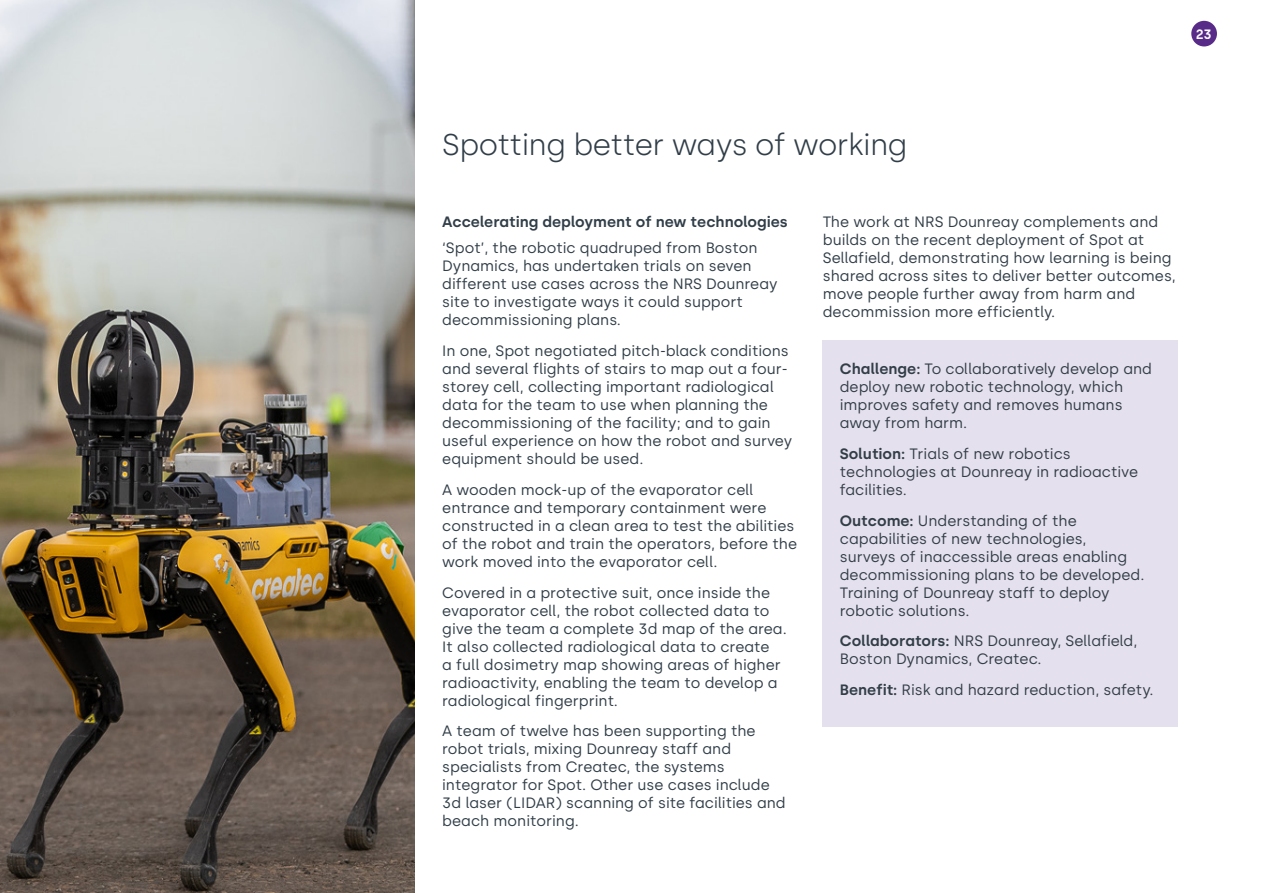
<style>
.page{position:relative;width:1263px;height:893px;background:#fff}
.page>*{position:absolute;margin:0;border:0;box-sizing:border-box;transform-origin:0 0}
.t1{font:300 30px "Silka";letter-spacing:-.02em;color:#313e48}
.t2{font:15px/18px "Silka";color:#313e48}
.t3{font:600 15px "Silka";color:#313e48}
.t4{font:600 13.5px "Silka";color:#fff}
.s1{font-weight:600}
</style>
<div class="page">
<div style="left:823px;top:340px;width:355px;height:387px;background:#e5e0ed"></div>
<img style="left:0;top:0;width:415px;height:893px">
<div style="left:1191px;top:21px;width:26px;height:25px;background:#592b88;border-radius:50%"></div>
<p class="t4" style="left:1195px;top:26px;width:18px">23</p>
<p class="t1" style="left:442px;top:127px;width:467px">Spotting better ways of working</p>
<p class="t3" style="left:442px;top:213px;width:347px">Accelerating deployment of new technologies</p>
<p class="t2" style="left:442px;top:239px;width:337px">‘Spot’, the robotic quadruped from Boston Dynamics, has undertaken trials on seven different use cases across the NRS Dounreay site to investigate ways it could support decommissioning plans.</p>
<p class="t2" style="left:442px;top:342px;width:352px">In one, Spot negotiated pitch-black conditions and several flights of stairs to map out a four&shy;storey cell, collecting important radiological data for the team to use when planning the decommissioning of the facility; and to gain useful experience on how the robot and survey equipment should be used.</p>
<p class="t2" style="left:442px;top:481px;width:356px">A wooden mock-up of the evaporator cell entrance and temporary containment were constructed in a clean area to test the abilities of the robot and train the operators, before the work moved into the evaporator cell.</p>
<p class="t2" style="left:442px;top:583px;width:346px">Covered in a protective suit, once inside the evaporator cell, the robot collected data to give the team a complete 3d map of the area.<br>It also collected radiological data to create<br>a full dosimetry map showing areas of higher radioactivity, enabling the team to develop a radiological fingerprint.</p>
<p class="t2" style="left:442px;top:722px;width:345px">A team of twelve has been supporting the robot trials, mixing Dounreay staff and specialists from Createc, the systems integrator for Spot. Other use cases include 3d laser (LIDAR) scanning of site facilities and beach monitoring.</p>
<p class="t2" style="left:823px;top:213px;width:354px">The work at NRS Dounreay complements and builds on the recent deployment of Spot at Sellafield, demonstrating how learning is being shared across sites to deliver better outcomes, move people further away from harm and decommission more efficiently.</p>
<p class="t2" style="left:840px;top:360px;width:314px"><span class="s1">Challenge:</span> To collaboratively develop and deploy new robotic technology, which improves safety and removes humans away from harm.</p>
<p class="t2" style="left:840px;top:445px;width:300px"><span class="s1">Solution:</span> Trials of new robotics technologies at Dounreay in radioactive facilities.</p>
<p class="t2" style="left:840px;top:511px;width:306px"><span class="s1">Outcome:</span> Understanding of the capabilities of new technologies, surveys of inaccessible areas enabling decommissioning plans to be developed.<br>Training of Dounreay staff to deploy robotic solutions.</p>
<p class="t2" style="left:840px;top:632px;width:299px"><span class="s1">Collaborators:</span> NRS Dounreay, Sellafield,<br>Boston Dynamics, Createc.</p>
<p class="t2" style="left:840px;top:681px;width:315px"><span class="s1">Benefit:</span> Risk and hazard reduction, safety.</p>
</div>
